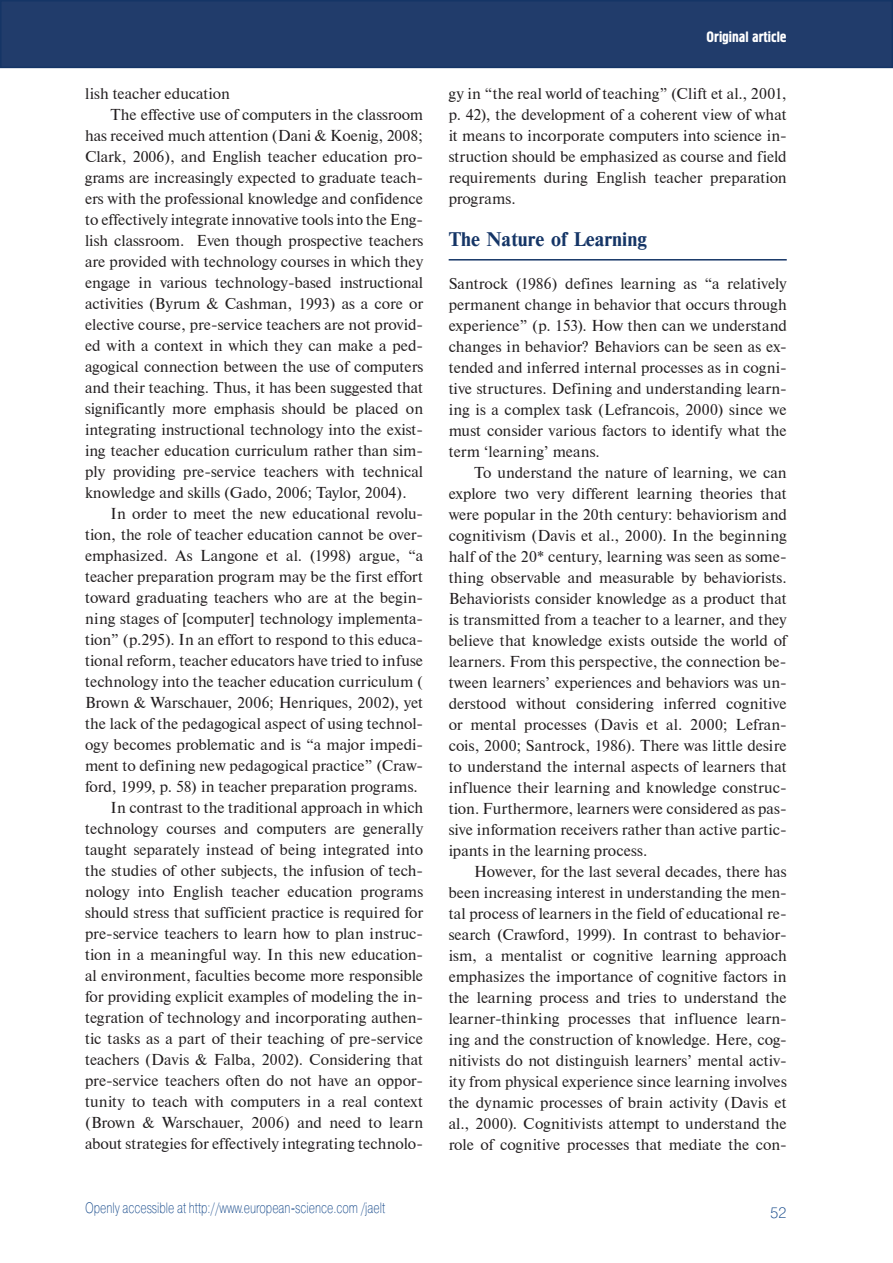
<style>
.page{position:relative;width:893px;height:1263px;background:#fff}
.page>*{position:absolute;margin:0;border:0;box-sizing:border-box;transform-origin:0 0}
.t1{font:18.75px "Newton C Bold";color:#153566}
.t2{font:15.75px/21px "Newton CTT";color:#231f20;text-align:justify}
.t3{font:15px "Pragmatica Light C";color:#134789;scale:.75 1}
.t4{font:15px "Hermes C";color:#fff}
.t5{font:15px "Pragmatica Light C";color:#134789}
</style>
<div class="page">
<div style="left:1px;top:1px;width:891px;height:66px;background:#213c6b"></div>
<div style="left:0;top:0;width:893px;height:68px;border:2px solid #153566"></div>
<hr style="left:449px;top:259px;width:338px;height:2px;background:#153566">
<p class="t2" style="left:85px;top:83px;width:146px">lish teacher education</p>
<p class="t2" style="left:111px;top:104px;width:314px">The effective use of computers in the classroom</p>
<p class="t2" style="left:85px;top:125px;width:340px">has received much attention (Dani &amp; Koenig, 2008;</p>
<p class="t2" style="left:85px;top:146px;width:340px">Clark, 2006), and English teacher education pro-</p>
<p class="t2" style="left:85px;top:167px;width:340px">grams are increasingly expected to graduate teach-</p>
<p class="t2" style="left:85px;top:188px;width:340px">ers with the professional knowledge and confidence</p>
<p class="t2" style="left:85px;top:209px;width:340px">to effectively integrate innovative tools into the Eng-</p>
<p class="t2" style="left:85px;top:230px;width:340px">lish classroom. Even though prospective teachers</p>
<p class="t2" style="left:85px;top:251px;width:340px">are provided with technology courses in which they</p>
<p class="t2" style="left:85px;top:272px;width:340px">engage in various technology-based instructional</p>
<p class="t2" style="left:85px;top:293px;width:340px">activities (Byrum &amp; Cashman, 1993) as a core or</p>
<p class="t2" style="left:85px;top:314px;width:340px">elective course, pre-service teachers are not provid-</p>
<p class="t2" style="left:85px;top:335px;width:340px">ed with a context in which they can make a ped-</p>
<p class="t2" style="left:85px;top:356px;width:340px">agogical connection between the use of computers</p>
<p class="t2" style="left:85px;top:377px;width:340px">and their teaching. Thus, it has been suggested that</p>
<p class="t2" style="left:85px;top:398px;width:340px">significantly more emphasis should be placed on</p>
<p class="t2" style="left:85px;top:419px;width:340px">integrating instructional technology into the exist-</p>
<p class="t2" style="left:85px;top:440px;width:340px">ing teacher education curriculum rather than sim-</p>
<p class="t2" style="left:85px;top:461px;width:340px">ply providing pre-service teachers with technical</p>
<p class="t2" style="left:85px;top:482px;width:323px">knowledge and skills (Gado, 2006; Taylor, 2004).</p>
<p class="t2" style="left:111px;top:503px;width:314px">In order to meet the new educational revolu-</p>
<p class="t2" style="left:85px;top:524px;width:340px">tion, the role of teacher education cannot be over-</p>
<p class="t2" style="left:85px;top:545px;width:340px">emphasized. As Langone et al. (1998) argue, “a</p>
<p class="t2" style="left:85px;top:566px;width:340px">teacher preparation program may be the first effort</p>
<p class="t2" style="left:85px;top:587px;width:340px">toward graduating teachers who are at the begin-</p>
<p class="t2" style="left:85px;top:608px;width:340px">ning stages of [computer] technology implementa-</p>
<p class="t2" style="left:85px;top:629px;width:340px">tion” (p.295). In an effort to respond to this educa-</p>
<p class="t2" style="left:85px;top:650px;width:340px">tional reform, teacher educators have tried to infuse</p>
<p class="t2" style="left:85px;top:671px;width:340px">technology into the teacher education curriculum (</p>
<p class="t2" style="left:85px;top:692px;width:340px">Brown &amp; Warschauer, 2006; Henriques, 2002), yet</p>
<p class="t2" style="left:85px;top:713px;width:339px">the lack of the pedagogical aspect of using technol-</p>
<p class="t2" style="left:85px;top:734px;width:340px">ogy becomes problematic and is “a major impedi-</p>
<p class="t2" style="left:85px;top:755px;width:340px">ment to defining new pedagogical practice” (Craw-</p>
<p class="t2" style="left:85px;top:776px;width:334px">ford, 1999, p. 58) in teacher preparation programs.</p>
<p class="t2" style="left:111px;top:797px;width:314px">In contrast to the traditional approach in which</p>
<p class="t2" style="left:85px;top:818px;width:340px">technology courses and computers are generally</p>
<p class="t2" style="left:85px;top:839px;width:340px">taught separately instead of being integrated into</p>
<p class="t2" style="left:85px;top:860px;width:340px">the studies of other subjects, the infusion of tech-</p>
<p class="t2" style="left:85px;top:881px;width:340px">nology into English teacher education programs</p>
<p class="t2" style="left:85px;top:902px;width:340px">should stress that sufficient practice is required for</p>
<p class="t2" style="left:85px;top:923px;width:340px">pre-service teachers to learn how to plan instruc-</p>
<p class="t2" style="left:85px;top:944px;width:340px">tion in a meaningful way. In this new education-</p>
<p class="t2" style="left:85px;top:965px;width:340px">al environment, faculties become more responsible</p>
<p class="t2" style="left:85px;top:986px;width:340px">for providing explicit examples of modeling the in-</p>
<p class="t2" style="left:85px;top:1007px;width:339px">tegration of technology and incorporating authen-</p>
<p class="t2" style="left:85px;top:1028px;width:339px">tic tasks as a part of their teaching of pre-service</p>
<p class="t2" style="left:85px;top:1049px;width:340px">teachers (Davis &amp; Falba, 2002). Considering that</p>
<p class="t2" style="left:85px;top:1070px;width:339px">pre-service teachers often do not have an oppor-</p>
<p class="t2" style="left:85px;top:1091px;width:339px">tunity to teach with computers in a real context</p>
<p class="t2" style="left:85px;top:1112px;width:340px">(Brown &amp; Warschauer, 2006) and need to learn</p>
<p class="t2" style="left:85px;top:1133px;width:339px">about strategies for effectively integrating technolo-</p>
<p class="t3" style="left:85px;top:1202px;width:401px">Openly accessible at http://www.european-science.com /jaelt</p>
<p class="t4" style="left:706px;top:32px;width:82px">Original article</p>
<p class="t2" style="left:449px;top:83px;width:340px">gy in “the real world of teaching” (Clift et al., 2001, p. 42), the development of a coherent view of what it means to incorporate computers into science in&shy;struction should be emphasized as course and field requirements during English teacher preparation programs.</p>
<p class="t1" style="left:449px;top:232px;width:200px">The Nature of Learning</p>
<p class="t2" style="left:449px;top:273px;width:340px">Santrock (1986) defines learning as “a relatively permanent change in behavior that occurs through experience” (p. 153). How then can we understand changes in behavior? Behaviors can be seen as ex&shy;tended and inferred internal processes as in cogni&shy;tive structures. Defining and understanding learn&shy;ing is a complex task (Lefrancois, 2000) since we must consider various factors to identify what the term ‘learning’ means.</p>
<p class="t2" style="left:449px;top:462px;width:340px;text-indent:26px">To understand the nature of learning, we can explore two very different learning theories that were popular in the 20th century: behaviorism and cognitivism (Davis et al., 2000). In the beginning half of the 20* century, learning was seen as some&shy;thing observable and measurable by behaviorists.<br>Behaviorists consider knowledge as a product that is transmitted from a teacher to a learner, and they believe that knowledge exists outside the world of learners. From this perspective, the connection be&shy;tween learners’ experiences and behaviors was un&shy;derstood without considering inferred cognitive or mental processes (Davis et al. 2000; Lefran&shy;cois, 2000; Santrock, 1986). There was little desire to understand the internal aspects of learners that influence their learning and knowledge construc&shy;tion. Furthermore, learners were considered as pas&shy;sive information receivers rather than active partic&shy;ipants in the learning process.</p>
<p class="t2" style="left:449px;top:861px;width:340px;text-indent:26px">However, for the last several decades, there has been increasing interest in understanding the men&shy;tal process of learners in the field of educational re&shy;search (Crawford, 1999). In contrast to behavior&shy;ism, a mentalist or cognitive learning approach emphasizes the importance of cognitive factors in the learning process and tries to understand the learner-thinking processes that influence learn&shy;ing and the construction of knowledge. Here, cog&shy;nitivists do not distinguish learners’ mental activ&shy;ity from physical experience since learning involves the dynamic processes of brain activity (Davis et al., 2000). Cognitivists attempt to understand the role of cognitive processes that mediate the con-</p>
<p class="t5" style="left:770px;top:1208px;width:18px">52</p>
</div>
